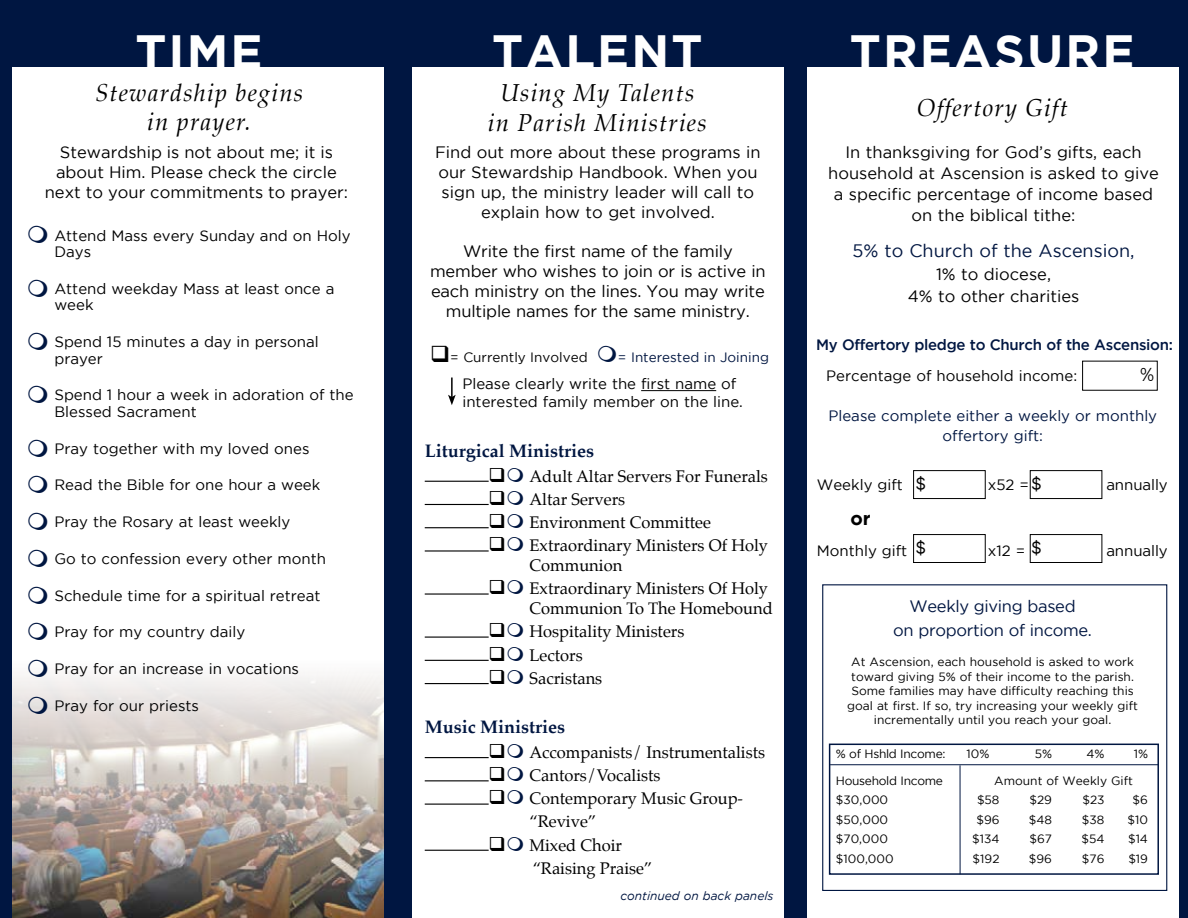
<style>
.page{position:relative;width:1188px;height:918px;background:#001641}
.page>*{position:absolute;margin:0;border:0;box-sizing:border-box;transform-origin:0 0}
.t1{font:700 48px "Gotham";letter-spacing:.045em;color:#fff}
.t2{font:italic 24px/28.8px "Palatino";letter-spacing:.05em;color:#000;text-align:center}
.t3{font:19.5px "Franklin Gothic";color:#000}
.t4{font:18.75px "Franklin Gothic";color:#000}
.t5{font:700 18.75px "Gotham";color:#000}
.t6{font:700 18px "Palatino";color:#001641}
.t7{font:18px "Gotham";color:#001641}
.t8{font:16.5px/19.8px "Gotham";color:#000;text-align:center}
.t9{font:16.5px/19.8px "Palatino";color:#000}
.t10{font:16.5px/23.4px "Gotham";letter-spacing:-.02em;color:#001641;text-align:center}
.t11{font:15px/16.5px "Gotham";color:#000}
.t12{font:15px/19.5px "Gotham";color:#001641;text-align:center}
.t13{font:500 15px "Gotham";letter-spacing:-.02em;color:#001641}
.t14{font:13.5px "Gotham";color:#001641}
.t15{font:13.5px "Gotham";color:#000}
.t16{font:12px/19.5px "Gotham";color:#000}
.t17{font:12px/26.2px "Gotham";letter-spacing:-.025em;color:#000}
.t18{font:italic 12px "Gotham";color:#001641}
</style>
<div class="page">
<div style="left:12px;top:68px;width:372px;height:850px;background:#fff"></div>
<img style="left:12px;top:676px;width:372px;height:242px">
<div style="left:412px;top:68px;width:371px;height:850px;background:#fff"></div>
<div style="left:807px;top:68px;width:372px;height:850px;background:#fff"></div>
<hr style="left:425px;top:481px;width:64px;height:1px;background:#000">
<hr style="left:425px;top:504px;width:64px;height:1px;background:#000">
<hr style="left:425px;top:527px;width:64px;height:1px;background:#000">
<hr style="left:425px;top:550px;width:64px;height:2px;background:#000">
<hr style="left:425px;top:593px;width:64px;height:2px;background:#000">
<hr style="left:425px;top:637px;width:64px;height:1px;background:#000">
<hr style="left:425px;top:660px;width:64px;height:1px;background:#000">
<hr style="left:425px;top:683px;width:64px;height:1px;background:#000">
<hr style="left:425px;top:757px;width:64px;height:1px;background:#000">
<hr style="left:425px;top:780px;width:64px;height:1px;background:#000">
<hr style="left:425px;top:804px;width:64px;height:1px;background:#000">
<hr style="left:425px;top:850px;width:64px;height:1px;background:#000">
<hr style="left:641px;top:390px;width:75px;height:1px;background:#000">
<svg style="left:448px;top:378px;width:8px;height:27px"></svg>
<div style="left:822px;top:584px;width:345px;height:307px;border:1px solid #001641"></div>
<div style="left:829px;top:744px;width:330px;height:131px;border:2px solid #001641"></div>
<hr style="left:960px;top:765px;width:1px;height:109px;background:#001641">
<hr style="left:830px;top:764px;width:328px;height:1px;background:#001641">
<div style="left:913px;top:470px;width:73px;height:29px;border:1px solid #000"></div>
<div style="left:913px;top:534px;width:73px;height:29px;border:1px solid #000"></div>
<div style="left:1030px;top:534px;width:72px;height:29px;border:1px solid #000"></div>
<div style="left:1030px;top:470px;width:72px;height:29px;border:1px solid #000"></div>
<svg style="left:29px;top:676px;width:18px;height:1px"></svg>
<svg style="left:29px;top:696px;width:18px;height:18px"></svg>
<h1 class="t1" style="left:135px;top:24px;width:129px">TIME</h1>
<h1 class="t1" style="left:492px;top:24px;width:212px">TALENT</h1>
<h1 class="t1" style="left:850px;top:24px;width:286px">TREASURE</h1>
<h2 class="t2" style="left:95px;top:78px;width:210px">Stewardship begins in prayer.</h2>
<h2 class="t2" style="left:488px;top:78px;width:220px;line-height:30px">Using My Talents in Parish Ministries</h2>
<p class="t8" style="left:45px;top:142px;width:305px">Stewardship is not about me; it is about Him. Please check the circle next to your commitments to prayer:</p>
<p class="t8" style="left:435px;top:142px;width:327px">Find out more about these programs in our Stewardship Handbook. When you sign up, the ministry leader will call to explain how to get involved.</p>
<p class="t8" style="left:430px;top:241px;width:337px">Write the first name of the family member who wishes to join or is active in each ministry on the lines. You may write multiple names for the same ministry.</p>
<p class="t11" style="left:54px;top:227px;width:298px">Attend Mass every Sunday and on Holy<br>Days</p>
<p class="t11" style="left:54px;top:280px;width:281px">Attend weekday Mass at least once a week</p>
<p class="t11" style="left:54px;top:333px;width:266px">Spend 15 minutes a day in personal prayer</p>
<p class="t11" style="left:54px;top:386px;width:301px">Spend 1 hour a week in adoration of the<br>Blessed Sacrament</p>
<p class="t11" style="left:54px;top:440px;width:257px">Pray together with my loved ones</p>
<p class="t11" style="left:54px;top:476px;width:267px">Read the Bible for one hour a week</p>
<p class="t11" style="left:54px;top:513px;width:238px">Pray the Rosary at least weekly</p>
<p class="t11" style="left:54px;top:550px;width:273px">Go to confession every other month</p>
<p class="t11" style="left:54px;top:587px;width:268px">Schedule time for a spiritual retreat</p>
<p class="t11" style="left:54px;top:623px;width:192px">Pray for my country daily</p>
<p class="t11" style="left:54px;top:660px;width:246px">Pray for an increase in vocations</p>
<p class="t11" style="left:54px;top:697px;width:146px">Pray for our priests</p>
<p class="t15" style="left:430px;top:350px;width:159px">❑= Currently Involved</p>
<p class="t14" style="left:618px;top:350px;width:153px">= Interested in Joining</p>
<p class="t11" style="left:462px;top:374px;width:282px;line-height:18px">Please clearly write the first name of interested family member on the line.</p>
<p class="t6" style="left:425px;top:436px;width:171px">Liturgical Ministries</p>
<p class="t9" style="left:489px;top:466px;width:281px">❑ Adult Altar Servers For Funerals</p>
<p class="t9" style="left:489px;top:489px;width:138px">❑ Altar Servers</p>
<p class="t9" style="left:489px;top:513px;width:224px">❑ Environment Committee</p>
<p class="t9" style="left:529px;top:536px;width:240px;text-indent:-41px">❑ Extraordinary Ministers Of Holy<br>Communion</p>
<p class="t9" style="left:489px;top:579px;width:286px;text-align:right">❑ Extraordinary Ministers Of Holy<br>Communion To The Homebound</p>
<p class="t9" style="left:489px;top:622px;width:197px">❑ Hospitality Ministers</p>
<p class="t9" style="left:489px;top:645px;width:96px">❑ Lectors</p>
<p class="t9" style="left:489px;top:668px;width:115px">❑ Sacristans</p>
<p class="t6" style="left:425px;top:712px;width:142px">Music Ministries</p>
<p class="t9" style="left:489px;top:742px;width:278px">❑ Accompanists/ Instrumentalists</p>
<p class="t9" style="left:489px;top:766px;width:173px">❑ Cantors/Vocalists</p>
<p class="t9" style="left:529px;top:787px;width:215px;line-height:22.8px;text-indent:-41px">❑ Contemporary Music Group-“Revive”</p>
<p class="t9" style="left:533px;top:833px;width:121px;line-height:23.2px;text-indent:-44px">❑ Mixed Choir “Raising Praise”</p>
<p class="t18" style="left:620px;top:889px;width:155px">continued on back panels</p>
<h2 class="t2" style="left:917px;top:93px;width:152px">Offertory Gift</h2>
<p class="t8" style="left:828px;top:142px;width:332px;line-height:21px">In thanksgiving for God’s gifts, each household at Ascension is asked to give a specific percentage of income based on the biblical tithe:</p>
<p class="t7" style="left:853px;top:241px;width:284px">5% to Church of the Ascension,</p>
<p class="t8" style="left:908px;top:263px;width:173px;line-height:22.5px">1% to diocese,<br>4% to other charities</p>
<p class="t13" style="left:816px;top:336px;width:358px">My Offertory pledge to Church of the Ascension:</p>
<p class="t11" style="left:826px;top:367px;width:253px">Percentage of household income:</p>
<h3 class="t3" style="left:1140px;top:362px;width:16px">%</h3>
<p class="t12" style="left:828px;top:406px;width:330px">Please complete either a weekly or monthly offertory gift:</p>
<p class="t4" style="left:915px;top:472px;width:12px">$</p>
<p class="t4" style="left:1031px;top:472px;width:12px">$</p>
<p class="t11" style="left:817px;top:476px;width:88px">Weekly gift</p>
<p class="t11" style="left:988px;top:476px;width:43px">x52 =</p>
<p class="t11" style="left:1106px;top:476px;width:63px">annually</p>
<p class="t5" style="left:851px;top:507px;width:22px">or</p>
<p class="t4" style="left:915px;top:536px;width:12px">$</p>
<p class="t4" style="left:1031px;top:536px;width:12px">$</p>
<p class="t11" style="left:817px;top:542px;width:92px">Monthly gift</p>
<p class="t11" style="left:988px;top:542px;width:39px">x12 =</p>
<p class="t11" style="left:1106px;top:542px;width:63px">annually</p>
<p class="t10" style="left:893px;top:595px;width:200px">Weekly giving based<br>on proportion of income.</p>
<p class="t16" style="left:847px;top:655px;width:292px;line-height:14.4px;text-align:center">At Ascension, each household is asked to work toward giving 5% of their income to the parish.<br>Some families may have difficulty reaching this goal at first. If so, try increasing your weekly gift incrementally until you reach your goal.</p>
<p class="t17" style="left:836px;top:741px;width:111px">% of Hshld Income:<br>Household Income</p>
<p class="t16" style="left:836px;top:790px;width:59px">$30,000 $50,000 $70,000 $100,000</p>
<p class="t16" style="left:967px;top:744px;width:24px">10%</p>
<p class="t16" style="left:1035px;top:744px;width:19px">5%</p>
<p class="t16" style="left:1086px;top:744px;width:20px">4%</p>
<p class="t16" style="left:1134px;top:744px;width:16px">1%</p>
<p class="t16" style="left:977px;top:771px;width:157px;text-indent:17px">Amount of Weekly Gift $58</p>
<p class="t16" style="left:1029px;top:790px;width:24px">$29</p>
<p class="t16" style="left:1082px;top:790px;width:24px">$23</p>
<p class="t16" style="left:1133px;top:790px;width:17px">$6</p>
<p class="t16" style="left:976px;top:810px;width:25px">$96</p>
<p class="t16" style="left:1029px;top:810px;width:25px">$48</p>
<p class="t16" style="left:1082px;top:810px;width:24px">$38</p>
<p class="t16" style="left:1128px;top:810px;width:22px">$10</p>
<p class="t16" style="left:972px;top:829px;width:29px">$134</p>
<p class="t16" style="left:1029px;top:829px;width:24px">$67</p>
<p class="t16" style="left:1082px;top:829px;width:25px">$54</p>
<p class="t16" style="left:1128px;top:829px;width:21px">$14</p>
<p class="t16" style="left:973px;top:849px;width:28px">$192</p>
<p class="t16" style="left:1029px;top:849px;width:25px">$96</p>
<p class="t16" style="left:1082px;top:849px;width:24px">$76</p>
<p class="t16" style="left:1128px;top:849px;width:21px">$19</p>
</div>
